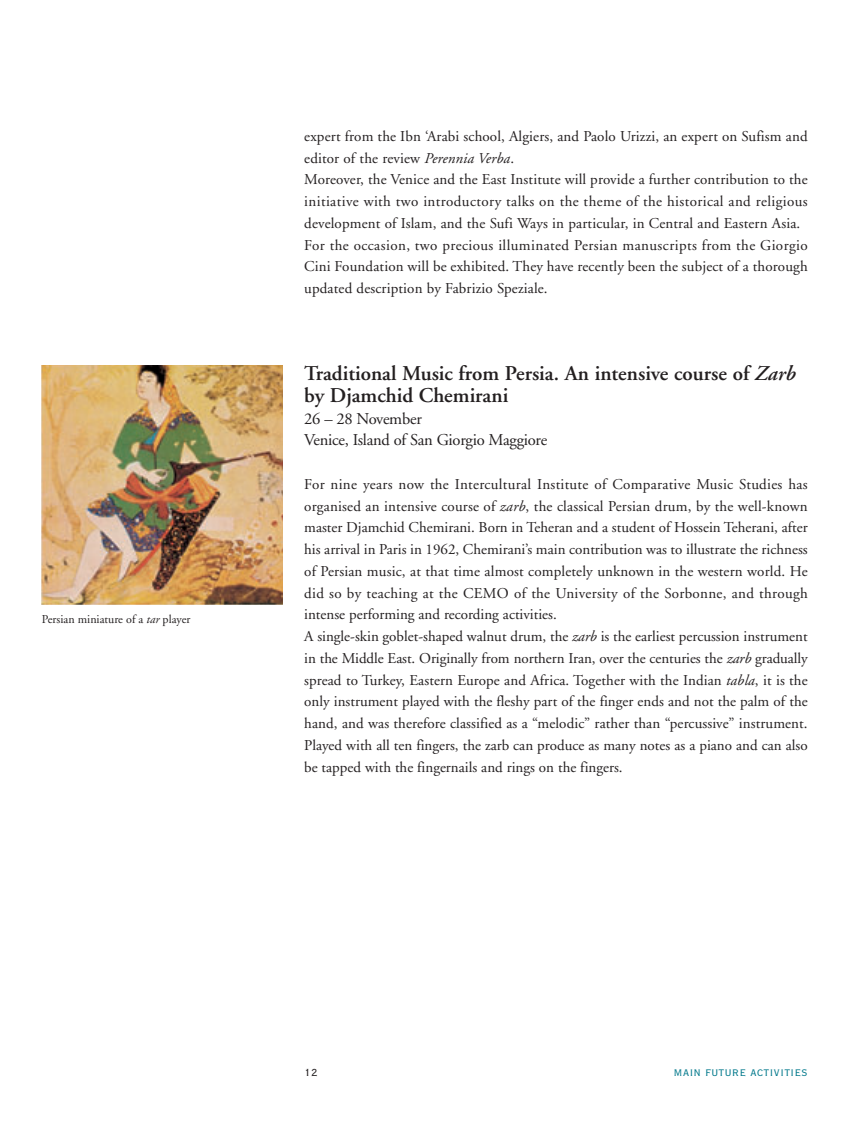
<style>
.page{position:relative;width:851px;height:1127px;background:#fff}
.page>*{position:absolute;margin:0;border:0;box-sizing:border-box;transform-origin:0 0}
.t1{font:600 21px/21.8px "Adobe Garamond";color:#231f20}
.t2{font:16.5px/21.8px "Adobe Garamond";letter-spacing:-.015em;color:#231f20}
.t3{font:15px/21.8px "Adobe Garamond";letter-spacing:.01em;color:#231f20}
.t4{font:15px "Copperplate Twenty Nine BC";color:#00788b}
.t5{font:13.5px "Copperplate Twenty Nine BC";color:#231f20}
.t6{font:12px "Adobe Garamond";color:#231f20}
.s1{font-style:italic}
</style>
<div class="page">
<img style="left:42px;top:365px;width:241px;height:239px">
<p class="t6" style="left:42px;top:614px;width:150px">Persian miniature of a <span class="s1">tar</span> player</p>
<p class="t3" style="left:304px;top:127px;width:505px">expert from the Ibn ‘Arabi school, Algiers, and Paolo Urizzi, an expert on Sufism and editor of the review <span class="s1">Perennia Verba</span>.<br>Moreover, the Venice and the East Institute will provide a further contribution to the initiative with two introductory talks on the theme of the historical and religious development of Islam, and the Sufi Ways in particular, in Central and Eastern Asia.<br>For the occasion, two precious illuminated Persian manuscripts from the Giorgio Cini Foundation will be exhibited. They have recently been the subject of a thorough updated description by Fabrizio Speziale.</p>
<h1 class="t1" style="left:304px;top:364px;width:493px">Traditional Music from Persia. An intensive course of <span class="s1">Zarb </span>by Djamchid Chemirani</h1>
<p class="t2" style="left:304px;top:409px;width:244px">26 – 28 November<br>Venice, Island of San Giorgio Maggiore</p>
<p class="t3" style="left:304px;top:475px;width:505px">For nine years now the Intercultural Institute of Comparative Music Studies has organised an intensive course of <span class="s1">zarb</span>, the classical Persian drum, by the well-known master Djamchid Chemirani. Born in Teheran and a student of Hossein Teherani, after his arrival in Paris in 1962, Chemirani’s main contribution was to illustrate the richness of Persian music, at that time almost completely unknown in the western world. He did so by teaching at the CEMO of the University of the Sorbonne, and through intense performing and recording activities.<br>A single-skin goblet-shaped walnut drum, the <span class="s1">zarb</span> is the earliest percussion instrument in the Middle East. Originally from northern Iran, over the centuries the <span class="s1">zarb</span> gradually spread to Turkey, Eastern Europe and Africa. Together with the Indian <span class="s1">tabla</span>, it is the only instrument played with the fleshy part of the finger ends and not the palm of the hand, and was therefore classified as a “melodic” rather than “percussive” instrument.<br>Played with all ten fingers, the zarb can produce as many notes as a piano and can also be tapped with the fingernails and rings on the fingers.</p>
<p class="t5" style="left:304px;top:1063px;width:15px">12</p>
<p class="t4" style="left:673px;top:1062px;width:136px">main future activities</p>
</div>
